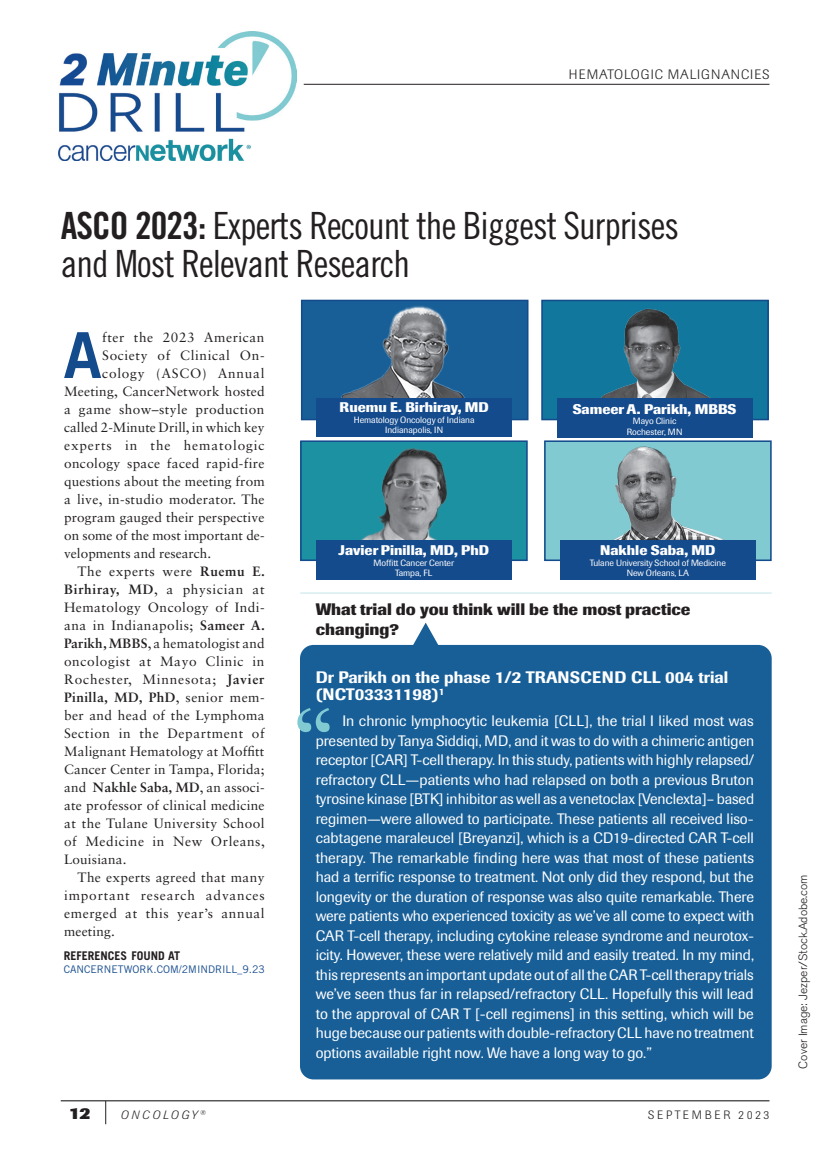
<style>
.page{position:relative;width:837px;height:1161px;background:#fff}
.page>*{position:absolute;margin:0;border:0;box-sizing:border-box;transform-origin:0 0}
.Text_No_Indent{font:90px "Sabon LT Std";color:#81cad2}
.Text_Opener_Drop_Cap{font:63.3px "Trade Gothic LT Std Bd 2";color:#144b8d}
.Head{font:37.5px/37.5px "Trade Gothic LT Std Cn 18";letter-spacing:-.025em;color:#231f20}
.Subhead_Secondary{font:500 16.5px/17.2px "Imago";color:#fff}
.Subhead{font:700 16.5px/19.5px "Imago";color:#231f20}
.t1{font:800 16.5px "Imago";color:#231f20}
.Text_No_Indent-2{font:15px/19.5px "Imago";letter-spacing:-.005em;color:#fff;text-align:justify}
.Subhead_Secondary-2{font:700 13.95px "Imago";color:#fff}
.Text_Indent{font:13.5px/18px "Sabon LT Std";letter-spacing:.045em;color:#231f20;text-align:justify}
.Text_Opener_Drop_Cap-2{font:13.5px "Sabon LT Std";letter-spacing:.015em;color:#231f20}
.t2{font:300 13.5px "Imago";letter-spacing:.07em;color:#231f20}
.Text_Opener_Drop_Cap-3{font:13.5px "Sabon LT Std";letter-spacing:.065em;color:#231f20}
.Text_Opener_Drop_Cap-4{font:13.5px "Sabon LT Std";letter-spacing:.045em;color:#231f20}
.Text_Opener_Drop_Cap-5{font:13.5px "Sabon LT Std";letter-spacing:.04em;color:#231f20}
.Text_Opener_Drop_Cap-6{font:13.5px "Sabon LT Std";letter-spacing:.055em;color:#231f20}
.t3{font:300 12px "Akzidenz Grotesk BE";color:#231f20}
.References_head{font:700 12px "Trade Gothic LT Std";color:#231f20}
.t4{font:300 12px "Imago";letter-spacing:.22em;color:#231f20}
.t5{font:italic 300 12px "Imago";letter-spacing:.22em;color:#231f20}
.References_head-2{font:10.5px "Trade Gothic LT Std";color:#144b8d}
.Text_No_Indent-3{font:9px "Imago";letter-spacing:-.005em;color:#fff}
.s1{font-family:"Trade Gothic LT Std Bd Cn 20"}
.s2{font-weight:700}
</style>
<div class="page">
<hr style="left:61px;top:1100px;width:709px;height:1px;background:#231f20">
<svg style="left:105px;top:1101px;width:1px;height:23px"></svg>
<hr style="left:304px;top:84px;width:466px;height:1px;background:#231f20">
<img style="left:59px;top:32px;width:237px;height:128px">
<div style="left:302px;top:300px;width:226px;height:120px;background:#185f98"></div>
<img style="left:341px;top:306px;width:124px;height:92px">
<div style="left:301px;top:300px;width:228px;height:120px;border:2px solid #144b8d"></div>
<div style="left:542px;top:300px;width:226px;height:120px;background:#12779d"></div>
<img style="left:601px;top:308px;width:110px;height:90px">
<div style="left:541px;top:300px;width:228px;height:120px;border:2px solid #144b8d"></div>
<div style="left:301px;top:441px;width:226px;height:119px;background:#1c91a1"></div>
<img style="left:361px;top:448px;width:86px;height:92px">
<div style="left:300px;top:440px;width:228px;height:121px;border:2px solid #144b8d"></div>
<img style="left:547px;top:443px;width:222px;height:115px">
<div style="left:544px;top:440px;width:228px;height:121px;border:2px solid #144b8d"></div>
<div style="left:316px;top:398px;width:195px;height:39px;background:#144b8d"></div>
<div style="left:557px;top:398px;width:195px;height:40px;background:#144b8d"></div>
<div style="left:561px;top:540px;width:195px;height:39px;background:#144b8d"></div>
<div style="left:316px;top:540px;width:196px;height:39px;background:#144b8d"></div>
<div style="left:300px;top:645px;width:472px;height:434px;background:#185f98;border-radius:14px"></div>
<svg style="left:410px;top:623px;width:31px;height:22px"></svg>
<hr style="left:300px;top:592px;width:472px;height:2px;background:#cbe7eb">
<p class="t2" style="left:569px;top:67px;width:202px">HEMATOLOGIC MALIGNANCIES</p>
<p class="Head" style="left:61px;top:207px;width:620px"><span class="s1">ASCO 2023:</span> Experts Recount the Biggest Surprises and Most Relevant Research</p>
<p class="Text_Opener_Drop_Cap" style="left:63px;top:316px;width:40px">A</p>
<p class="Text_Opener_Drop_Cap-5" style="left:102px;top:329px;width:164px">fter the 2023 American</p>
<p class="Text_Opener_Drop_Cap-4" style="left:102px;top:347px;width:164px">Society of Clinical On-</p>
<p class="Text_Opener_Drop_Cap-6" style="left:102px;top:365px;width:164px">cology (ASCO) Annual</p>
<p class="Text_Opener_Drop_Cap-2" style="left:64px;top:383px;width:202px">Meeting, CancerNetwork hosted</p>
<p class="Text_Opener_Drop_Cap-2" style="left:64px;top:401px;width:202px">a game show–style production</p>
<p class="Text_Opener_Drop_Cap-2" style="left:64px;top:419px;width:202px">called 2-Minute Drill, in which key</p>
<p class="Text_Opener_Drop_Cap-3" style="left:64px;top:437px;width:202px">experts in the hematologic</p>
<p class="Text_Opener_Drop_Cap-2" style="left:64px;top:455px;width:202px">oncology space faced rapid-fire</p>
<p class="Text_Opener_Drop_Cap-2" style="left:64px;top:473px;width:202px">questions about the meeting from</p>
<p class="Text_Opener_Drop_Cap-2" style="left:64px;top:491px;width:202px">a live, in-studio moderator. The</p>
<p class="Text_Opener_Drop_Cap-2" style="left:64px;top:509px;width:202px">program gauged their perspective</p>
<p class="Text_Opener_Drop_Cap-2" style="left:64px;top:527px;width:202px">on some of the most important de-</p>
<p class="Text_Opener_Drop_Cap-2" style="left:64px;top:545px;width:149px">velopments and research.</p>
<p class="Text_Indent" style="left:64px;top:562px;width:202px;text-indent:14px">The experts were <span class="s2">Ruemu E.<br>Birhiray, MD</span>, a physician at Hematology Oncology of Indi&shy;ana in Indianapolis; <span class="s2">Sameer A.<br>Parikh, MBBS</span>, a hematologist and oncologist at Mayo Clinic in Rochester, Minnesota; <span class="s2">Javier Pinilla, MD, PhD</span>, senior mem&shy;ber and head of the Lymphoma Section in the Department of Malignant Hematology at Moffitt Cancer Center in Tampa, Florida; and <span class="s2">Nakhle Saba, MD</span>, an associ&shy;ate professor of clinical medicine at the Tulane University School of Medicine in New Orleans, Louisiana.</p>
<p class="Text_Indent" style="left:64px;top:868px;width:202px;text-indent:14px">The experts agreed that many important research advances emerged at this year’s annual meeting.</p>
<p class="References_head" style="left:64px;top:948px;width:118px">REFERENCES FOUND AT</p>
<p class="References_head-2" style="left:64px;top:963px;width:203px">CANCERNETWORK.COM/2MINDRILL_9.23</p>
<p class="Subhead_Secondary-2" style="left:339px;top:399px;width:151px">Ruemu E. Birhiray, MD</p>
<p class="Text_No_Indent-3" style="left:354px;top:415px;width:122px">Hematology Oncology of Indiana</p>
<p class="Text_No_Indent-3" style="left:385px;top:425px;width:59px">Indianapolis, IN</p>
<p class="Subhead_Secondary-2" style="left:573px;top:400px;width:165px">Sameer A. Parikh, MBBS</p>
<p class="Text_No_Indent-3" style="left:633px;top:416px;width:45px">Mayo Clinic</p>
<p class="Text_No_Indent-3" style="left:627px;top:426px;width:57px">Rochester, MN</p>
<p class="Subhead_Secondary-2" style="left:600px;top:542px;width:117px">Nakhle Saba, MD</p>
<p class="Text_No_Indent-3" style="left:590px;top:557px;width:137px">Tulane University School of Medicine</p>
<p class="Text_No_Indent-3" style="left:627px;top:568px;width:64px">New Orleans, LA</p>
<p class="Subhead" style="left:316px;top:600px;width:376px">What trial do you think will be the most practice changing?</p>
<p class="Subhead_Secondary" style="left:316px;top:668px;width:414px">Dr Parikh on the phase 1/2 TRANSCEND CLL 004 trial (NCT03331198)<sup>1</sup></p>
<p class="Text_No_Indent-2" style="left:316px;top:711px;width:440px;text-indent:27px">In chronic lymphocytic leukemia [CLL], the trial I liked most was presented by Tanya Siddiqi, MD, and it was to do with a chimeric antigen receptor [CAR] T-cell therapy. In this study, patients with highly relapsed/ refractory CLL—patients who had relapsed on both a previous Bruton tyrosine kinase [BTK] inhibitor as well as a venetoclax [Venclexta]– based regimen—were allowed to participate. These patients all received liso&shy;cabtagene maraleucel [Breyanzi], which is a CD19-directed CAR T-cell therapy. The remarkable finding here was that most of these patients had a terrific response to treatment. Not only did they respond, but the longevity or the duration of response was also quite remarkable. There were patients who experienced toxicity as we’ve all come to expect with CAR T-cell therapy, including cytokine release syndrome and neurotox&shy;icity. However, these were relatively mild and easily treated. In my mind, this represents an important update out of all the CAR T-cell therapy trials we’ve seen thus far in relapsed/refractory CLL. Hopefully this will lead to the approval of CAR T [-cell regimens] in this setting, which will be huge because our patients with double-refractory CLL have no treatment options available right now. We have a long way to go.”</p>
<p class="Subhead_Secondary-2" style="left:339px;top:542px;width:152px">Javier Pinilla, MD, PhD</p>
<p class="Text_No_Indent-3" style="left:374px;top:557px;width:82px">Moffitt Cancer Center</p>
<p class="Text_No_Indent-3" style="left:395px;top:568px;width:39px">Tampa, FL</p>
<p class="Text_No_Indent" style="left:288px;top:686px;width:52px">“</p>
<p class="t1" style="left:69px;top:1104px;width:23px">12</p>
<p class="t5" style="left:121px;top:1108px;width:86px">ONCOLOGY <sup>®</sup></p>
<p class="t4" style="left:648px;top:1108px;width:123px">SEPTEMBER 2023</p>
<p class="t3" style="left:796px;top:1069px;width:196px;rotate:-90deg">Cover Image: Jezper/Stock.Adobe.com</p>
</div>
